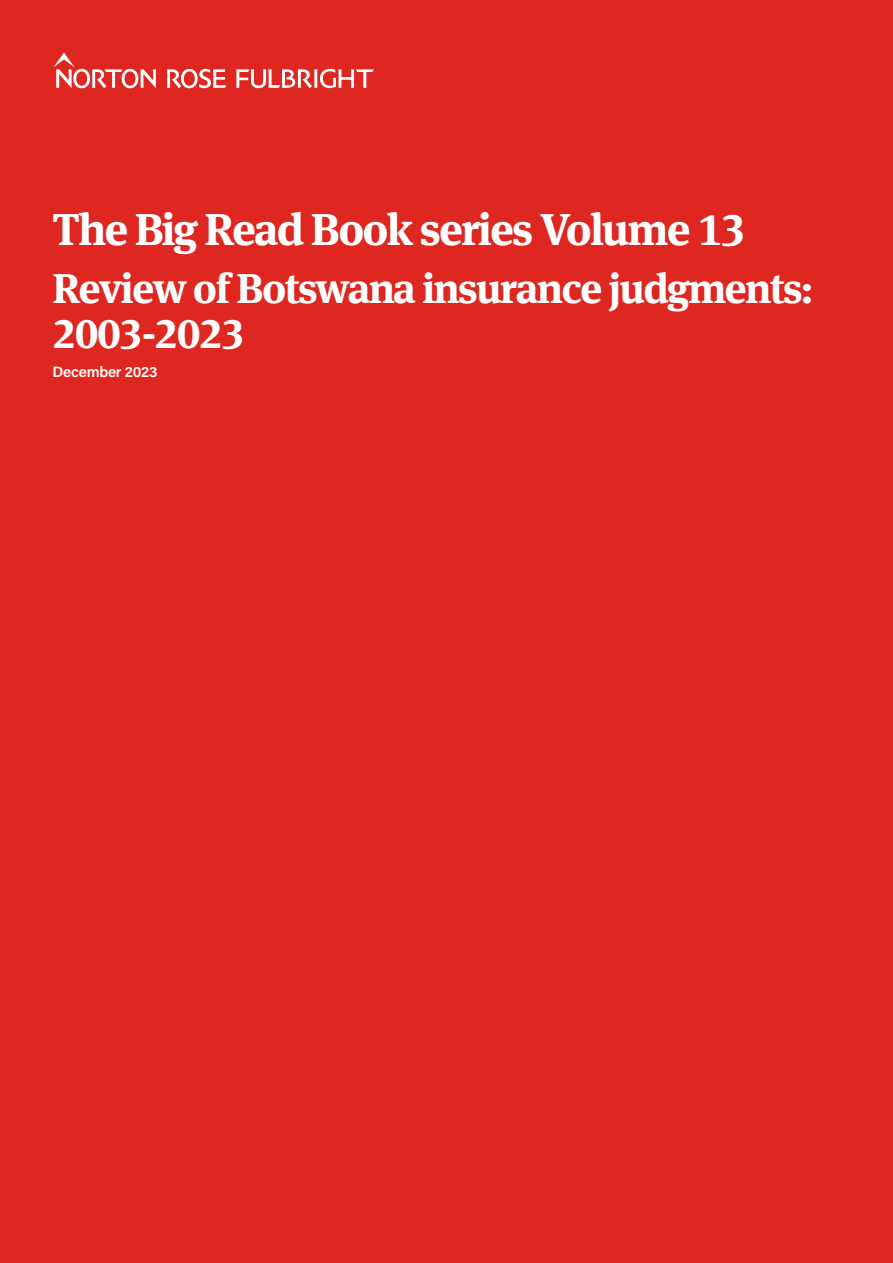
<style>
.page{position:relative;width:893px;height:1263px;background:#dd2720}
.page>*{position:absolute;margin:0;border:0;box-sizing:border-box;transform-origin:0 0}
.t1{font:700 45px "Meta Serif Offc Pro";letter-spacing:-.04em;color:#fff}
.t2{font:700 42px/45px "Meta Serif Offc Pro";letter-spacing:-.04em;color:#fff}
.t3{font:600 15px "Acumin Pro";letter-spacing:-.015em;color:#fff}
</style>
<div class="page">
<svg style="left:53px;top:53px;width:103px;height:35px"></svg>
<svg style="left:167px;top:69px;width:59px;height:19px"></svg>
<svg style="left:236px;top:69px;width:138px;height:19px"></svg>
<p class="t1" style="left:53px;top:193px;width:695px">The Big Read Book series Volume 13</p>
<p class="t2" style="left:53px;top:262px;width:763px">Review of Botswana insurance judgments:<br>2003-2023</p>
<p class="t3" style="left:53px;top:361px;width:106px">December 2023</p>
</div>
